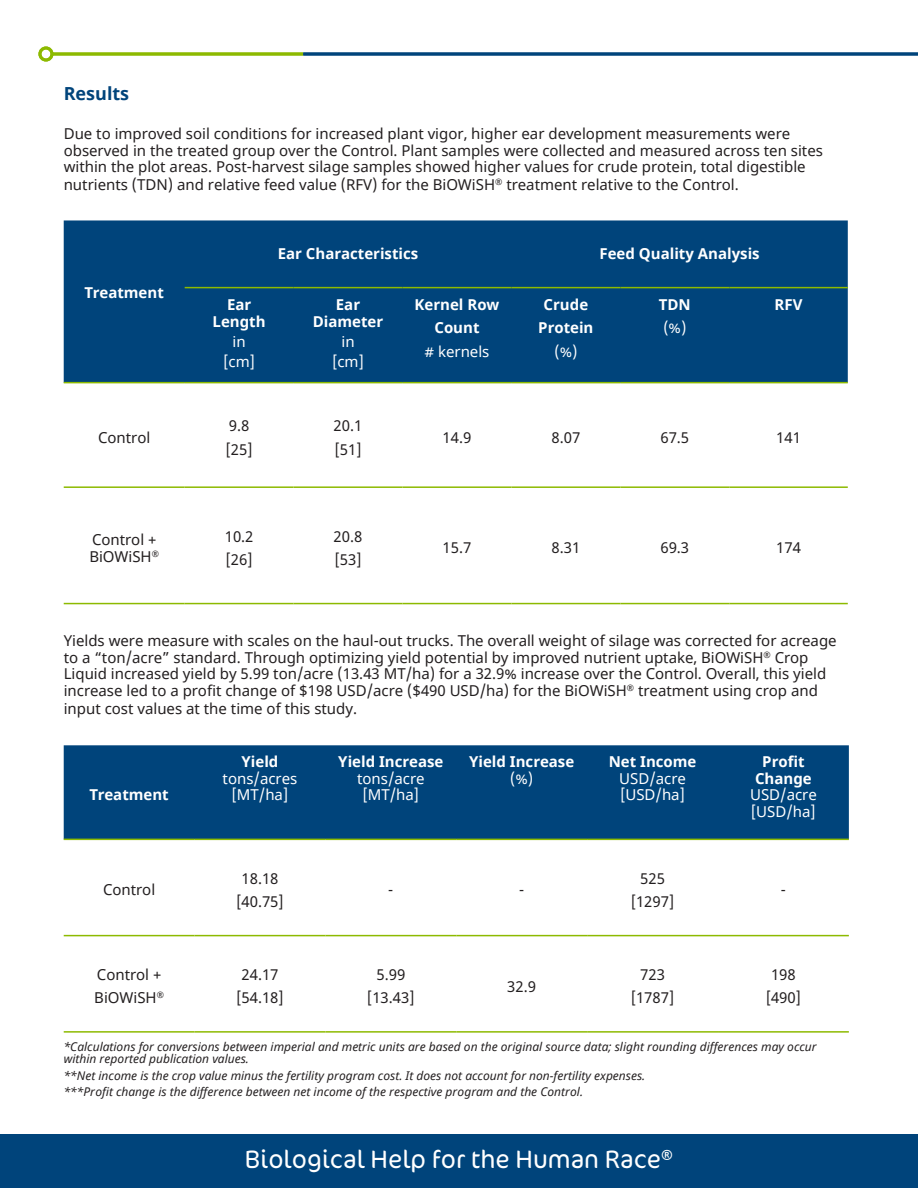
<style>
.page{position:relative;width:918px;height:1188px;background:#fff}
.page>*{position:absolute;margin:0;border:0;box-sizing:border-box;transform-origin:0 0}
.t1{font:300 25.5px "Cocon Pro";color:#fff}
.Paragraph_Heading{font:700 18px "Noto Sans";color:#00447b}
.Paragraph_Heading-2{font:15px/16.5px "Noto Sans";color:#231f20}
.t2{font:700 15px/16.5px "Noto Sans";color:#fff;text-align:center}
.t3{font:15px "Noto Sans";color:#fff}
.t4{font:italic 12px/12px "Noto Sans";color:#231f20}
.s1{font-weight:400}
</style>
<div class="page">
<div style="left:0;top:1134px;width:918px;height:54px;background:#00447b"></div>
<svg style="left:53px;top:52px;width:250px;height:4px"></svg>
<div style="left:38px;top:46px;width:15px;height:16px;border:3px solid #8dba00;border-radius:50%"></div>
<svg style="left:303px;top:52px;width:615px;height:4px;background:#1f5b8a"></svg>
<div style="left:64px;top:220px;width:784px;height:162px;background:#00447b"></div>
<hr style="left:185px;top:287px;width:109px;height:1px;background:#8dba00">
<hr style="left:294px;top:287px;width:109px;height:1px;background:#8dba00">
<hr style="left:403px;top:287px;width:108px;height:1px;background:#8dba00">
<hr style="left:511px;top:287px;width:109px;height:1px;background:#8dba00">
<hr style="left:620px;top:287px;width:109px;height:1px;background:#8dba00">
<hr style="left:729px;top:287px;width:119px;height:1px;background:#8dba00">
<hr style="left:64px;top:382px;width:121px;height:1px;background:#8dba00">
<hr style="left:185px;top:382px;width:109px;height:1px;background:#8dba00">
<hr style="left:294px;top:382px;width:109px;height:1px;background:#8dba00">
<hr style="left:403px;top:382px;width:108px;height:1px;background:#8dba00">
<hr style="left:511px;top:382px;width:109px;height:1px;background:#8dba00">
<hr style="left:620px;top:382px;width:109px;height:1px;background:#8dba00">
<hr style="left:729px;top:382px;width:119px;height:1px;background:#8dba00">
<hr style="left:64px;top:486px;width:121px;height:2px;background:#8dba00">
<hr style="left:185px;top:486px;width:109px;height:2px;background:#8dba00">
<hr style="left:294px;top:486px;width:109px;height:2px;background:#8dba00">
<hr style="left:403px;top:486px;width:108px;height:2px;background:#8dba00">
<hr style="left:511px;top:486px;width:109px;height:2px;background:#8dba00">
<hr style="left:620px;top:486px;width:109px;height:2px;background:#8dba00">
<hr style="left:729px;top:486px;width:119px;height:2px;background:#8dba00">
<hr style="left:64px;top:603px;width:121px;height:1px;background:#8dba00">
<hr style="left:185px;top:603px;width:109px;height:1px;background:#8dba00">
<hr style="left:294px;top:603px;width:109px;height:1px;background:#8dba00">
<hr style="left:403px;top:603px;width:108px;height:1px;background:#8dba00">
<hr style="left:511px;top:603px;width:109px;height:1px;background:#8dba00">
<hr style="left:620px;top:603px;width:109px;height:1px;background:#8dba00">
<hr style="left:729px;top:603px;width:119px;height:1px;background:#8dba00">
<div style="left:64px;top:745px;width:785px;height:94px;background:#00447b"></div>
<hr style="left:64px;top:839px;width:131px;height:1px;background:#8dba00">
<hr style="left:195px;top:839px;width:130px;height:1px;background:#8dba00">
<hr style="left:325px;top:839px;width:131px;height:1px;background:#8dba00">
<hr style="left:456px;top:839px;width:131px;height:1px;background:#8dba00">
<hr style="left:587px;top:839px;width:131px;height:1px;background:#8dba00">
<hr style="left:718px;top:839px;width:131px;height:1px;background:#8dba00">
<hr style="left:64px;top:935px;width:131px;height:1px;background:#8dba00">
<hr style="left:195px;top:935px;width:130px;height:1px;background:#8dba00">
<hr style="left:325px;top:935px;width:131px;height:1px;background:#8dba00">
<hr style="left:456px;top:935px;width:131px;height:1px;background:#8dba00">
<hr style="left:587px;top:935px;width:131px;height:1px;background:#8dba00">
<hr style="left:718px;top:935px;width:131px;height:1px;background:#8dba00">
<hr style="left:64px;top:1031px;width:131px;height:2px;background:#8dba00">
<hr style="left:195px;top:1031px;width:130px;height:2px;background:#8dba00">
<hr style="left:325px;top:1031px;width:131px;height:2px;background:#8dba00">
<hr style="left:456px;top:1031px;width:131px;height:2px;background:#8dba00">
<hr style="left:587px;top:1031px;width:131px;height:2px;background:#8dba00">
<hr style="left:718px;top:1031px;width:131px;height:2px;background:#8dba00">
<p class="Paragraph_Heading" style="left:64px;top:81px;width:67px">Results</p>
<p class="Paragraph_Heading-2" style="left:64px;top:126px;width:761px">Due to improved soil conditions for increased plant vigor, higher ear development measurements were observed in the treated group over the Control. Plant samples were collected and measured across ten sites within the plot areas. Post-harvest silage samples showed higher values for crude protein, total digestible</p>
<p class="Paragraph_Heading-2" style="left:64px;top:177px;width:677px">nutrients (TDN) and relative feed value (RFV) for the BiOWiSH<sup>®</sup> treatment relative to the Control.</p>
<p class="t2" style="left:85px;top:285px;width:81px">Treatment</p>
<p class="Paragraph_Heading-2" style="left:98px;top:430px;width:54px">Control</p>
<p class="t2" style="left:213px;top:297px;width:55px">Ear<br>Length</p>
<p class="t3" style="left:233px;top:331px;width:15px">in</p>
<p class="t3" style="left:223px;top:351px;width:33px">[cm]</p>
<p class="t2" style="left:278px;top:246px;width:142px">Ear Characteristics</p>
<p class="t2" style="left:600px;top:246px;width:162px">Feed Quality Analysis</p>
<p class="t2" style="left:313px;top:297px;width:72px">Ear<br>Diameter</p>
<p class="t3" style="left:341px;top:331px;width:15px">in</p>
<p class="t3" style="left:332px;top:351px;width:33px">[cm]</p>
<p class="t2" style="left:415px;top:297px;width:86px">Kernel Row</p>
<p class="t2" style="left:434px;top:320px;width:47px">Count</p>
<p class="t3" style="left:424px;top:341px;width:66px"># kernels</p>
<p class="t2" style="left:544px;top:297px;width:46px">Crude</p>
<p class="t2" style="left:538px;top:320px;width:57px">Protein</p>
<p class="t3" style="left:554px;top:341px;width:25px">(%)</p>
<p class="t2" style="left:659px;top:297px;width:33px">TDN</p>
<p class="t3" style="left:663px;top:318px;width:25px">(%)</p>
<p class="t2" style="left:775px;top:297px;width:29px">RFV</p>
<p class="Paragraph_Heading-2" style="left:229px;top:418px;width:22px">9.8</p>
<p class="Paragraph_Heading-2" style="left:226px;top:441px;width:29px">[25]</p>
<p class="Paragraph_Heading-2" style="left:334px;top:418px;width:30px">20.1</p>
<p class="Paragraph_Heading-2" style="left:334px;top:441px;width:29px">[51]</p>
<p class="Paragraph_Heading-2" style="left:443px;top:430px;width:30px">14.9</p>
<p class="Paragraph_Heading-2" style="left:552px;top:430px;width:30px">8.07</p>
<p class="Paragraph_Heading-2" style="left:660px;top:430px;width:30px">67.5</p>
<p class="Paragraph_Heading-2" style="left:776px;top:430px;width:26px">141</p>
<p class="Paragraph_Heading-2" style="left:89px;top:532px;width:71px">Control +<br>BiOWiSH<sup>®</sup></p>
<p class="Paragraph_Heading-2" style="left:225px;top:529px;width:30px">10.2</p>
<p class="Paragraph_Heading-2" style="left:226px;top:552px;width:29px">[26]</p>
<p class="Paragraph_Heading-2" style="left:334px;top:529px;width:30px">20.8</p>
<p class="Paragraph_Heading-2" style="left:334px;top:552px;width:29px">[53]</p>
<p class="Paragraph_Heading-2" style="left:443px;top:540px;width:30px">15.7</p>
<p class="Paragraph_Heading-2" style="left:552px;top:540px;width:30px">8.31</p>
<p class="Paragraph_Heading-2" style="left:660px;top:540px;width:30px">69.3</p>
<p class="Paragraph_Heading-2" style="left:776px;top:540px;width:26px">174</p>
<p class="Paragraph_Heading-2" style="left:64px;top:633px;width:775px">Yields were measure with scales on the haul-out trucks. The overall weight of silage was corrected for acreage to a “ton/acre” standard. Through optimizing yield potential by improved nutrient uptake, BiOWiSH<sup>®</sup> Crop Liquid increased yield by 5.99 ton/acre (13.43 MT/ha) for a 32.9% increase over the Control. Overall, this yield increase led to a profit change of $198 USD/acre ($490 USD/ha) for the BiOWiSH<sup>®</sup> treatment using crop and</p>
<p class="Paragraph_Heading-2" style="left:64px;top:701px;width:295px">input cost values at the time of this study.</p>
<p class="t2" style="left:89px;top:787px;width:81px">Treatment</p>
<p class="Paragraph_Heading-2" style="left:103px;top:882px;width:54px">Control</p>
<p class="t2" style="left:242px;top:754px;width:38px">Yield</p>
<p class="t3" style="left:223px;top:768px;width:76px">tons/acres</p>
<p class="t3" style="left:232px;top:785px;width:58px">[MT/ha]</p>
<p class="Paragraph_Heading-2" style="left:241px;top:871px;width:39px">18.18</p>
<p class="Paragraph_Heading-2" style="left:236px;top:894px;width:49px">[40.75]</p>
<p class="t2" style="left:338px;top:754px;width:107px">Yield Increase</p>
<p class="t3" style="left:357px;top:768px;width:69px">tons/acre</p>
<p class="t3" style="left:362px;top:785px;width:58px">[MT/ha]</p>
<p class="t2" style="left:469px;top:754px;width:107px">Yield Increase <span class="s1">(%)</span></p>
<p class="t2" style="left:609px;top:754px;width:89px">Net Income</p>
<p class="t3" style="left:619px;top:768px;width:68px">USD/acre</p>
<p class="t3" style="left:620px;top:785px;width:66px">[USD/ha]</p>
<p class="Paragraph_Heading-2" style="left:388px;top:882px;width:7px">-</p>
<p class="Paragraph_Heading-2" style="left:519px;top:882px;width:7px">-</p>
<p class="Paragraph_Heading-2" style="left:640px;top:871px;width:26px">525</p>
<p class="Paragraph_Heading-2" style="left:631px;top:894px;width:45px">[1297]</p>
<p class="t2" style="left:762px;top:754px;width:44px">Profit</p>
<p class="t2" style="left:755px;top:771px;width:58px">Change</p>
<p class="t3" style="left:750px;top:785px;width:68px">USD/acre</p>
<p class="t3" style="left:751px;top:801px;width:66px">[USD/ha]</p>
<p class="Paragraph_Heading-2" style="left:781px;top:882px;width:7px">-</p>
<p class="Paragraph_Heading-2" style="left:97px;top:967px;width:66px">Control +</p>
<p class="Paragraph_Heading-2" style="left:94px;top:990px;width:71px">BiOWiSH<sup>®</sup></p>
<p class="Paragraph_Heading-2" style="left:771px;top:967px;width:26px">198</p>
<p class="Paragraph_Heading-2" style="left:766px;top:990px;width:37px">[490]</p>
<p class="t4" style="left:64px;top:1041px;width:754px">*Calculations for conversions between imperial and metric units are based on the original source data; slight rounding differences may occur within reported publication values.</p>
<p class="t4" style="left:64px;top:1069px;width:583px">**Net income is the crop value minus the fertility program cost. It does not account for non-fertility expenses.</p>
<p class="t4" style="left:64px;top:1086px;width:521px">***Profit change is the difference between net income of the respective program and the Control.</p>
<p class="Paragraph_Heading-2" style="left:241px;top:967px;width:39px">24.17</p>
<p class="Paragraph_Heading-2" style="left:236px;top:990px;width:49px">[54.18]</p>
<p class="Paragraph_Heading-2" style="left:376px;top:967px;width:30px">5.99</p>
<p class="Paragraph_Heading-2" style="left:367px;top:990px;width:49px">[13.43]</p>
<p class="Paragraph_Heading-2" style="left:640px;top:967px;width:26px">723</p>
<p class="Paragraph_Heading-2" style="left:631px;top:990px;width:45px">[1787]</p>
<p class="Paragraph_Heading-2" style="left:507px;top:979px;width:30px">32.9</p>
<p class="t1" style="left:245px;top:1143px;width:430px">Biological Help for the Human Race<sup>®</sup></p>
</div>
